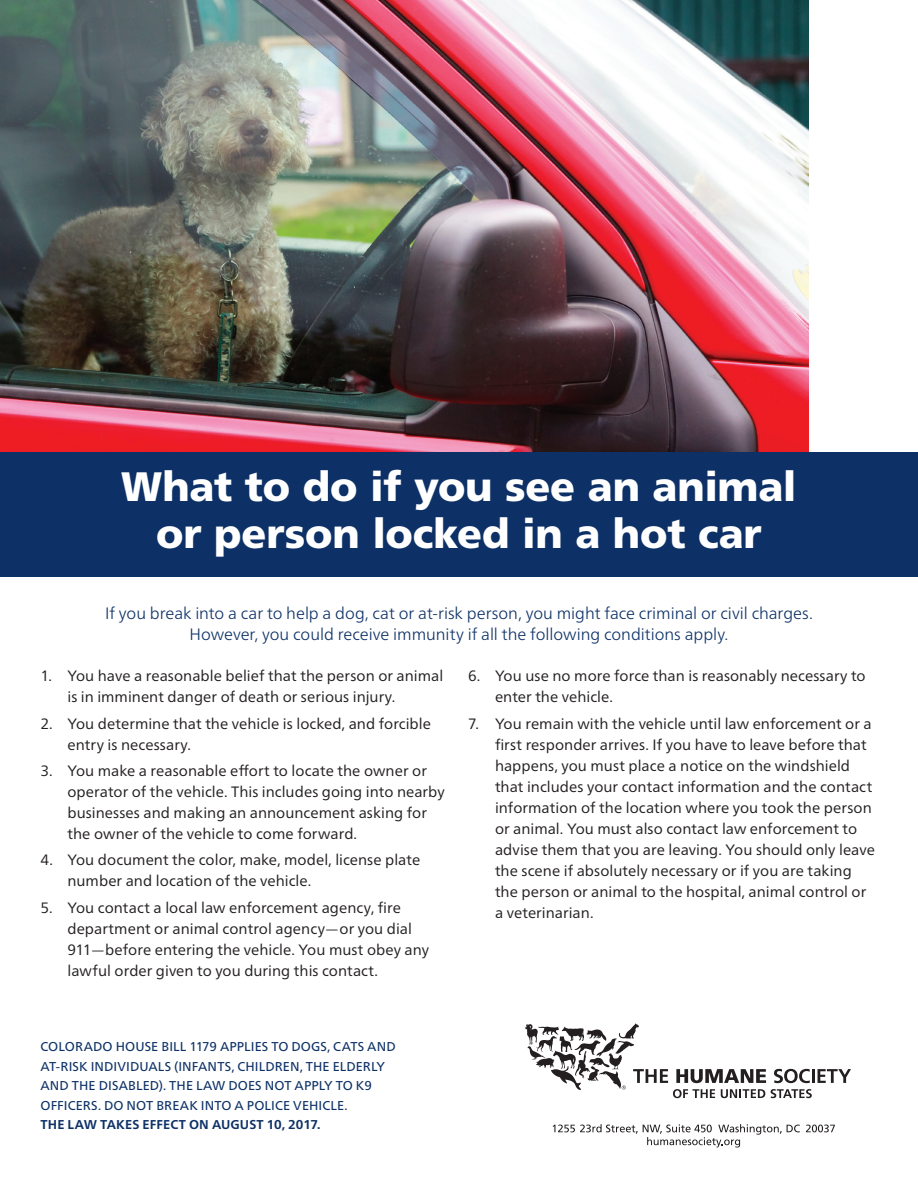
<style>
.page{position:relative;width:918px;height:1188px;background:#fff}
.page>*{position:absolute;margin:0;border:0;box-sizing:border-box;transform-origin:0 0}
.t1{font:900 41.1px/46.7px "Frutiger";letter-spacing:-.005em;color:#fff;text-align:center}
.t2{font:300 16.5px/21px "Frutiger Neue LT Pro";letter-spacing:-.005em;color:#0d3166;text-align:center}
.t3{font:15px/21px "Frutiger Neue LT Pro";color:#231f20}
.t4{font:12.9px/19.5px "Frutiger Neue LT Pro";letter-spacing:.005em;color:#0d3166}
.s1{font-weight:700}
</style>
<div class="page">
<img style="left:0;top:0;width:809px;height:452px">
<hr style="left:812px;top:1069px;width:3px;height:14px;background:#231f20">
<svg style="left:818px;top:1069px;width:33px;height:14px"></svg>
<svg style="left:525px;top:1023px;width:287px;height:75px"></svg>
<svg style="left:553px;top:1124px;width:247px;height:24px"></svg>
<svg style="left:806px;top:1125px;width:29px;height:7px"></svg>
<div style="left:0;top:452px;width:918px;height:124px;background:#0d3166"></div>
<p class="t1" style="left:121px;top:463px;width:677px">What to do if you see an animal or person locked in a hot car</p>
<p class="t2" style="left:105px;top:602px;width:709px">If you break into a car to help a dog, cat or at-risk person, you might face criminal or civil charges.<br>However, you could receive immunity if all the following conditions apply.</p>
<p class="t3" style="left:68px;top:665px;width:377px;text-indent:-27px">1. You have a reasonable belief that the person or animal is in imminent danger of death or serious injury.</p>
<p class="t3" style="left:68px;top:713px;width:365px;text-indent:-27px">2. You determine that the vehicle is locked, and forcible entry is necessary.</p>
<p class="t3" style="left:68px;top:760px;width:379px;text-indent:-27px">3. You make a reasonable effort to locate the owner or operator of the vehicle. This includes going into nearby businesses and making an announcement asking for the owner of the vehicle to come forward.</p>
<p class="t3" style="left:68px;top:850px;width:354px;text-indent:-27px">4. You document the color, make, model, license plate number and location of the vehicle.</p>
<p class="t3" style="left:68px;top:897px;width:363px;text-indent:-27px">5. You contact a local law enforcement agency, fire department or animal control agency—or you dial 911—before entering the vehicle. You must obey any lawful order given to you during this contact.</p>
<p class="t3" style="left:495px;top:665px;width:372px;text-indent:-27px">6. You use no more force than is reasonably necessary to enter the vehicle.</p>
<p class="t3" style="left:495px;top:713px;width:381px;text-indent:-27px">7. You remain with the vehicle until law enforcement or a first responder arrives. If you have to leave before that happens, you must place a notice on the windshield that includes your contact information and the contact information of the location where you took the person or animal. You must also contact law enforcement to advise them that you are leaving. You should only leave the scene if absolutely necessary or if you are taking the person or animal to the hospital, animal control or a veterinarian.</p>
<p class="t4" style="left:40px;top:1037px;width:357px">COLORADO HOUSE BILL 1179 APPLIES TO DOGS, CATS AND AT-RISK INDIVIDUALS (INFANTS, CHILDREN, THE ELDERLY AND THE DISABLED). THE LAW DOES NOT APPLY TO K9<br>OFFICERS. DO NOT BREAK INTO A POLICE VEHICLE.<br><span class="s1">THE LAW TAKES EFFECT ON AUGUST 10, 2017.</span></p>
</div>
